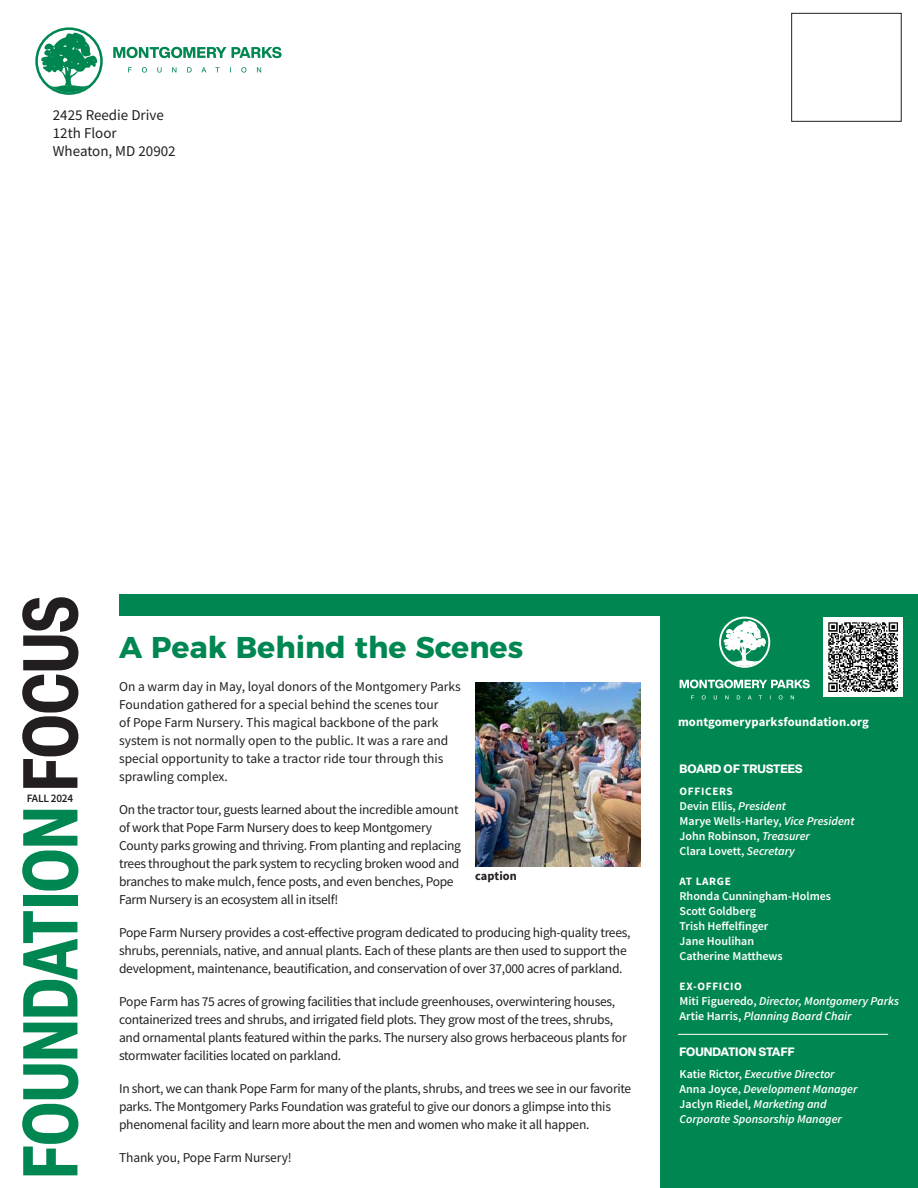
<style>
.page{position:relative;width:918px;height:1188px;background:#fff}
.page>*{position:absolute;margin:0;border:0;box-sizing:border-box;transform-origin:0 0}
.Main_body_text{font:700 condensed 76.35px "Elza";color:#008751;scale:.89 1}
.t1{font:700 30px "Montserrat";color:#008751}
.Main_body_text-2{font:15px "Source Sans Pro";color:#231f20}
.t2{font:13.5px/18px "Source Sans Pro";letter-spacing:-.02em;color:#231f20}
.t3{font:13.5px/18px "Source Sans Pro";color:#231f20}
.t4{font:700 12.6px "Source Sans Pro";letter-spacing:.01em;color:#fff}
.t5{font:700 12.3px "Source Sans Pro";letter-spacing:.01em;color:#231f20}
.t6{font:italic 600 12px/15px "Source Sans Pro";color:#fff}
.t7{font:600 12px/15px "Source Sans Pro";color:#fff}
.t8{font:700 12px "Elza";color:#fff}
.t9{font:700 11.25px "Source Sans Pro";letter-spacing:.06em;color:#fff}
.Main_body_text-3{font:600 11.25px "Source Sans Pro";letter-spacing:-.02em;color:#231f20}
.s1{color:#231f20}
.s2{font-style:italic}
.s3{font-style:normal}
</style>
<div class="page">
<div style="left:660px;top:616px;width:258px;height:572px;background:#008751"></div>
<div style="left:119px;top:594px;width:799px;height:22px;background:#008751"></div>
<svg style="left:680px;top:680px;width:130px;height:8px"></svg>
<svg style="left:691px;top:695px;width:103px;height:5px"></svg>
<svg style="left:723px;top:621px;width:43px;height:44px"></svg>
<div style="left:719px;top:617px;width:51px;height:51px;border:2px solid #fff;border-radius:50%"></div>
<img style="left:823px;top:617px;width:80px;height:80px">
<img style="left:475px;top:682px;width:165px;height:184px">
<svg style="left:113px;top:47px;width:169px;height:11px"></svg>
<svg style="left:128px;top:67px;width:133px;height:6px"></svg>
<svg style="left:41px;top:33px;width:56px;height:59px"></svg>
<div style="left:35px;top:27px;width:68px;height:68px;border:3px solid #008751;border-radius:50%"></div>
<div style="left:791px;top:13px;width:110px;height:109px;border:1px solid #231f20"></div>
<hr style="left:678px;top:1034px;width:210px;height:1px;background:#fff">
<p class="Main_body_text-2" style="left:53px;top:105px;width:113px">2425 Reedie Drive</p>
<p class="Main_body_text-2" style="left:53px;top:123px;width:65px">12th Floor</p>
<p class="Main_body_text-2" style="left:53px;top:141px;width:124px">Wheaton, MD 20902</p>
<p class="Main_body_text" style="left:-3px;top:1178px;width:656px;rotate:-90deg">FOUNDATION <span class="s1">FOCUS</span></p>
<p class="Main_body_text-3" style="left:27px;top:791px;width:48px">FALL 2024</p>
<p class="t1" style="left:119px;top:622px;width:406px">A Peak Behind the Scenes</p>
<p class="t3" style="left:119px;top:677px;width:343px">On a warm day in May, loyal donors of the Montgomery Parks Foundation gathered for a special behind the scenes tour<br>of Pope Farm Nursery. This magical backbone of the park system is not normally open to the public. It was a rare and special opportunity to take a tractor ride tour through this sprawling complex.</p>
<p class="t2" style="left:119px;top:800px;width:344px">On the tractor tour, guests learned about the incredible amount of work that Pope Farm Nursery does to keep Montgomery County parks growing and thriving. From planting and replacing trees throughout the park system to recycling broken wood and branches to make mulch, fence posts, and even benches, Pope Farm Nursery is an ecosystem all in itself!</p>
<p class="t2" style="left:119px;top:923px;width:513px">Pope Farm Nursery provides a cost-effective program dedicated to producing high-quality trees, shrubs, perennials, native, and annual plants. Each of these plants are then used to support the development, maintenance, beautification, and conservation of over 37,000 acres of parkland.</p>
<p class="t2" style="left:119px;top:992px;width:509px">Pope Farm has 75 acres of growing facilities that include greenhouses, overwintering houses, containerized trees and shrubs, and irrigated field plots. They grow most of the trees, shrubs, and ornamental plants featured within the parks. The nursery also grows herbaceous plants for stormwater facilities located on parkland.</p>
<p class="t2" style="left:119px;top:1079px;width:514px">In short, we can thank Pope Farm for many of the plants, shrubs, and trees we see in our favorite parks. The Montgomery Parks Foundation was grateful to give our donors a glimpse into this phenomenal facility and learn more about the men and women who make it all happen.</p>
<p class="t2" style="left:119px;top:1148px;width:174px">Thank you, Pope Farm Nursery!</p>
<p class="t5" style="left:475px;top:867px;width:43px">caption</p>
<p class="t4" style="left:678px;top:714px;width:193px">montgomeryparksfoundation.org</p>
<p class="t8" style="left:680px;top:760px;width:125px">BOARD OF TRUSTEES</p>
<p class="t9" style="left:680px;top:783px;width:55px">OFFICERS</p>
<p class="t7" style="left:680px;top:798px;width:177px">Devin Ellis, <span class="s2">President<br></span>Marye Wells-Harley, <span class="s2">Vice President</span></p>
<p class="t7" style="left:680px;top:828px;width:132px">John Robinson, <span class="s2">Treasurer<br></span>Clara Lovett, <span class="s2">Secretary</span></p>
<p class="t9" style="left:680px;top:873px;width:53px">AT LARGE</p>
<p class="t7" style="left:680px;top:888px;width:153px">Rhonda Cunningham-Holmes<br>Scott Goldberg</p>
<p class="t7" style="left:680px;top:918px;width:105px">Trish Heffelfinger<br>Jane Houlihan<br>Catherine Matthews</p>
<p class="t9" style="left:680px;top:978px;width:64px">EX-OFFICIO</p>
<p class="t6" style="left:680px;top:993px;width:221px"><span class="s3">Miti Figueredo,</span> Director, Montgomery Parks</p>
<p class="t6" style="left:680px;top:1008px;width:174px"><span class="s3">Artie Harris,</span> Planning Board Chair</p>
<p class="t8" style="left:680px;top:1044px;width:117px">FOUNDATION STAFF</p>
<p class="t6" style="left:680px;top:1067px;width:179px"><span class="s3">Katie Rictor,</span> Executive Director<br><span class="s3">Anna Joyce,</span> Development Manager<br><span class="s3">Jaclyn Riedel,</span> Marketing and<br>Corporate Sponsorship Manager</p>
</div>
